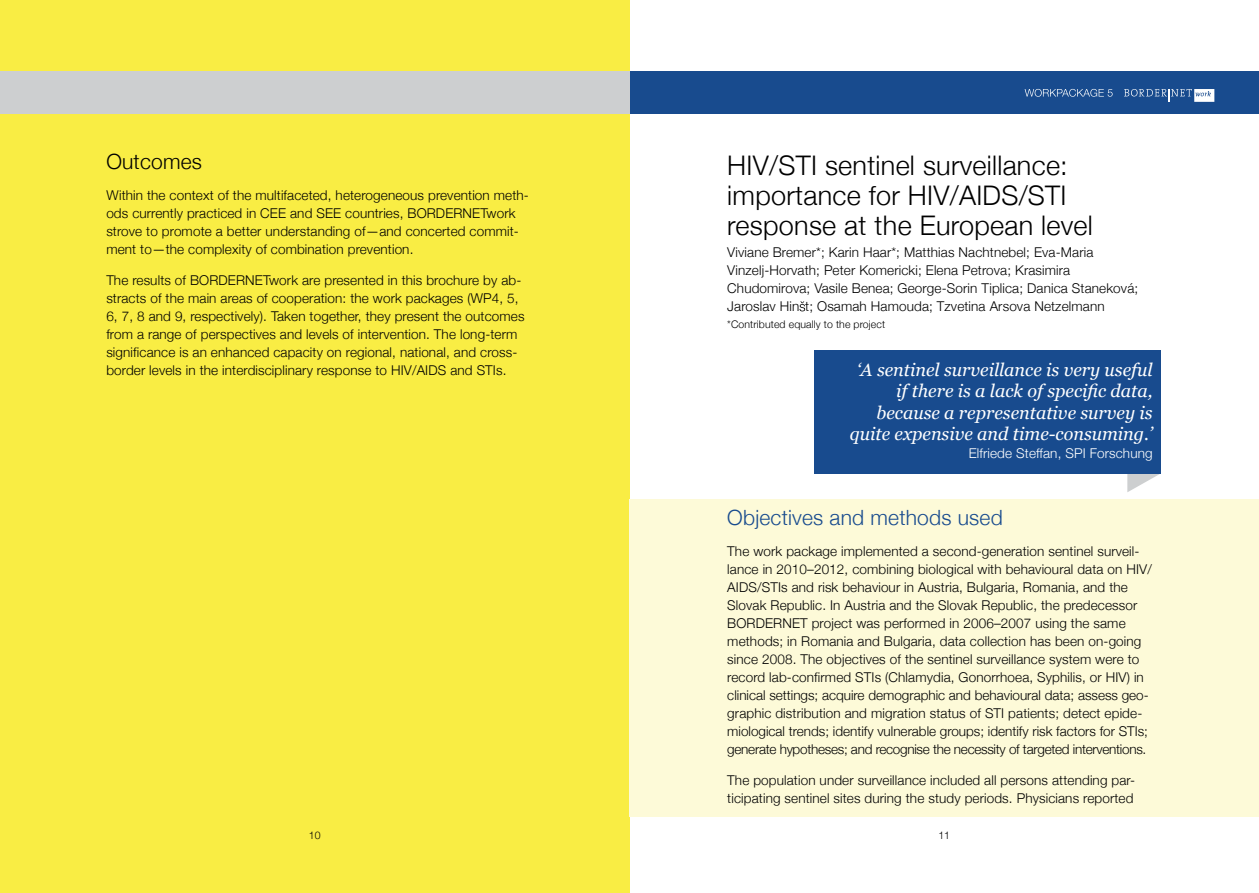
<style>
.page{position:relative;width:1259px;height:893px;background:#fff}
.page>*{position:absolute;margin:0;border:0;box-sizing:border-box;transform-origin:0 0}
.t1{font:300 27px/30px "Helvetica Neue";letter-spacing:.01em;color:#000}
.t2{font:300 21px "Helvetica Neue";letter-spacing:.01em;color:#184b8e}
.t3{font:300 21px "Helvetica Neue";letter-spacing:.01em;color:#000}
.t4{font:italic 18px/21.6px "Georgia";color:#fff;text-align:right}
.t5{font:300 13.5px/18px "Helvetica Neue";letter-spacing:.01em;color:#000}
.t6{font:300 13.5px "Helvetica Neue";letter-spacing:.01em;color:#fff}
.t7{font:300 10.5px "Helvetica Neue";letter-spacing:.01em;color:#000}
</style>
<div class="page">
<div style="left:0;top:0;width:629px;height:893px;background:#f9ed44"></div>
<div style="left:629px;top:499px;width:630px;height:318px;background:#fdfad8"></div>
<svg style="left:1127px;top:474px;width:33px;height:18px"></svg>
<div style="left:814px;top:350px;width:346px;height:124px;background:#184b8e"></div>
<svg style="left:799px;top:301px;width:6px;height:10px"></svg>
<div style="left:629px;top:71px;width:630px;height:43px;background:#184b8e"></div>
<svg style="left:1124px;top:89px;width:90px;height:13px"></svg>
<svg style="left:1024px;top:89px;width:88px;height:8px"></svg>
<div style="left:0;top:71px;width:629px;height:43px;background:#cdcfd0"></div>
<h2 class="t3" style="left:106px;top:145px;width:97px">Outcomes</h2>
<p class="t5" style="left:106px;top:185px;width:424px">Within the context of the multifaceted, heterogeneous prevention meth&shy;ods currently practiced in CEE and SEE countries, BORDERNETwork strove to promote a better understanding of—and concerted commit&shy;ment to—the complexity of combination prevention.</p>
<p class="t5" style="left:106px;top:270px;width:420px">The results of BORDERNETwork are presented in this brochure by ab&shy;stracts of the main areas of cooperation: the work packages (WP4, 5, 6, 7, 8 and 9, respectively). Taken together, they present the outcomes from a range of perspectives and levels of intervention. The long-term significance is an enhanced capacity on regional, national, and cross&shy;border levels in the interdisciplinary response to HIV/AIDS and STIs.</p>
<h1 class="t1" style="left:727px;top:149px;width:367px">HIV/STI sentinel surveillance: importance for HIV/AIDS/STI response at the European level</h1>
<p class="t5" style="left:727px;top:243px;width:412px">Viviane Bremer*; Karin Haar*; Matthias Nachtnebel; Eva-Maria Vinzelj-Horvath; Peter Komericki; Elena Petrova; Krasimira Chudomirova; Vasile Benea; George-Sorin Tiplica; Danica Staneková; Jaroslav Hin t; Osamah Hamouda; Tzvetina Arsova Netzelmann</p>
<p class="t7" style="left:727px;top:316px;width:159px">*Contributed equally to the project</p>
<h3 class="t4" style="left:850px;top:358px;width:304px">‘A sentinel surveillance is very useful if there is a lack of specific data, because a representative survey is quite expensive and time-consuming.’</h3>
<p class="t6" style="left:968px;top:443px;width:185px">Elfriede Steffan, SPI Forschung</p>
<h2 class="t2" style="left:727px;top:501px;width:277px">Objectives and methods used</h2>
<p class="t5" style="left:727px;top:541px;width:426px">The work package implemented a second-generation sentinel surveil&shy;lance in 2010–2012, combining biological with behavioural data on HIV/ AIDS/STIs and risk behaviour in Austria, Bulgaria, Romania, and the Slovak Republic. In Austria and the Slovak Republic, the predecessor BORDERNET project was performed in 2006–2007 using the same methods; in Romania and Bulgaria, data collection has been on-going since 2008. The objectives of the sentinel surveillance system were to record lab-confirmed STIs (Chlamydia, Gonorrhoea, Syphilis, or HIV) in clinical settings; acquire demographic and behavioural data; assess geo&shy;graphic distribution and migration status of STI patients; detect epide&shy;miological trends; identify vulnerable groups; identify risk factors for STIs; generate hypotheses; and recognise the necessity of targeted interventions.</p>
<p class="t5" style="left:727px;top:770px;width:409px">The population under surveillance included all persons attending par&shy;ticipating sentinel sites during the study periods. Physicians reported</p>
<p class="t7" style="left:309px;top:827px;width:13px">10</p>
<p class="t7" style="left:938px;top:827px;width:13px">11</p>
</div>
